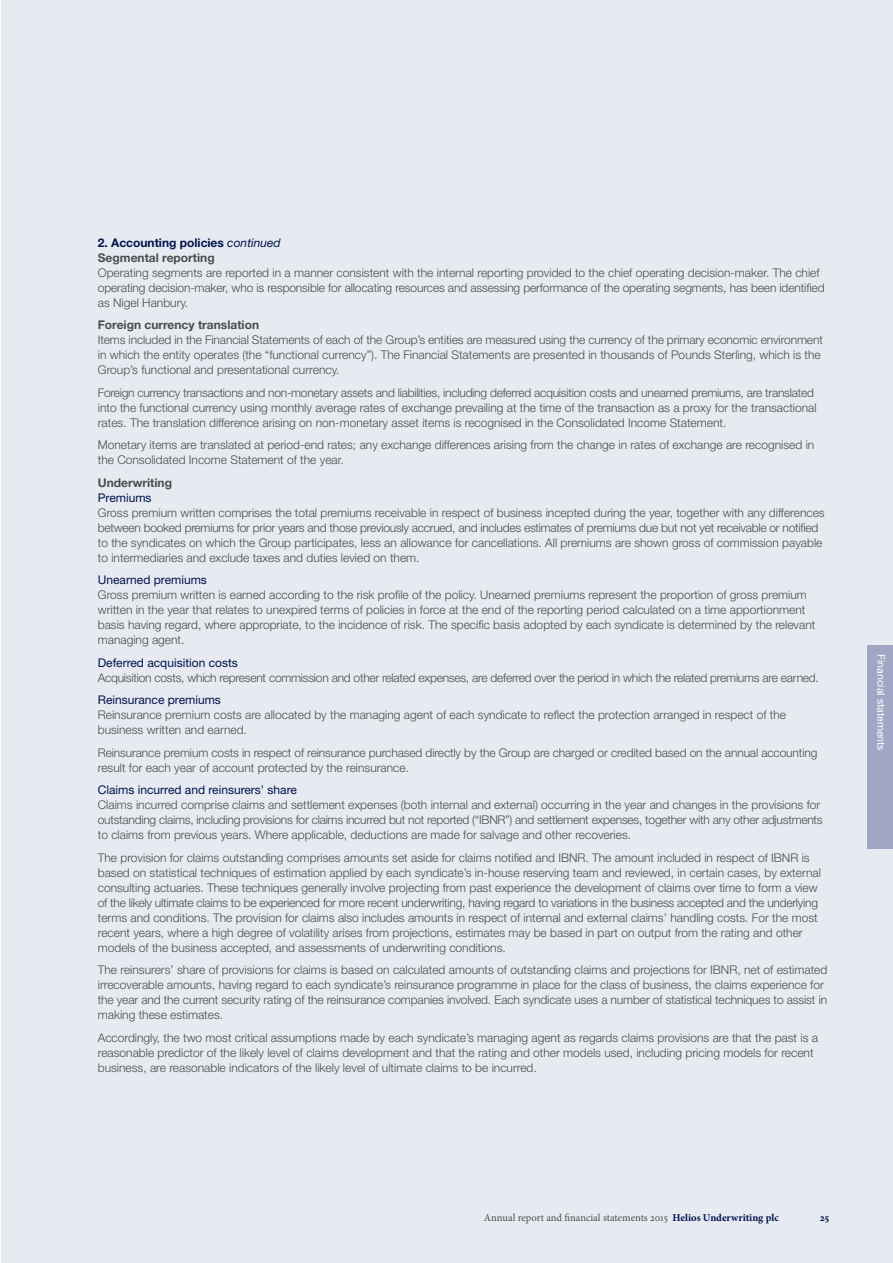
<style>
.page{position:relative;width:893px;height:1263px;background:#fff}
.page>*{position:absolute;margin:0;border:0;box-sizing:border-box;transform-origin:0 0}
.t1{font:300 12px/15px "Helvetica Neue LT Std";color:#4b4c4d}
.t2{font:300 12px "Helvetica Neue LT Std";letter-spacing:-.02em;color:#4b4c4d}
.t3{font:12px "Helvetica Neue LT Std";color:#00134d}
.t4{font:700 12px/15px "Helvetica Neue LT Std";color:#00134d}
.t5{font:700 12px "Helvetica Neue LT Std";color:#4b4c4d}
.t6{font:10.5px "Minion Pro";letter-spacing:-.005em;color:#4b4c4d}
.t7{font:10.5px "Helvetica Neue LT Std";color:#fff}
.t8{font:700 10.5px "Minion Pro";color:#00134d}
.s1{font-weight:400;font-style:italic}
.s2{color:#4b4c4d}
.s3{font-weight:700;color:#00134d}
</style>
<div class="page">
<div style="left:1px;top:0;width:892px;height:1263px;background:#e7eaf1"></div>
<div style="left:867px;top:645px;width:26px;height:204px;background:#a0a6c3"></div>
<p class="t4" style="left:98px;top:235px;width:184px">2. Accounting policies <span class="s1">continued<br></span><span class="s2">Segmental reporting</span></p>
<p class="t1" style="left:98px;top:265px;width:728px">Operating segments are reported in a manner consistent with the internal reporting provided to the chief operating decision-maker. The chief operating decision-maker, who is responsible for allocating resources and assessing performance of the operating segments, has been identified as Nigel Hanbury.</p>
<p class="t5" style="left:98px;top:317px;width:163px">Foreign currency translation</p>
<p class="t1" style="left:98px;top:332px;width:727px">Items included in the Financial Statements of each of the Group’s entities are measured using the currency of the primary economic environment in which the entity operates (the “functional currency”). The Financial Statements are presented in thousands of Pounds Sterling, which is the<br>Group’s functional and presentational currency.</p>
<p class="t1" style="left:98px;top:385px;width:720px">Foreign currency transactions and non-monetary assets and liabilities, including deferred acquisition costs and unearned premiums, are translated into the functional currency using monthly average rates of exchange prevailing at the time of the transaction as a proxy for the transactional rates. The translation difference arising on non-monetary asset items is recognised in the Consolidated Income Statement.</p>
<p class="t1" style="left:98px;top:437px;width:718px">Monetary items are translated at period-end rates; any exchange differences arising from the change in rates of exchange are recognised in the Consolidated Income Statement of the year.</p>
<p class="t5" style="left:98px;top:475px;width:76px">Underwriting</p>
<p class="t3" style="left:98px;top:490px;width:55px">Premiums</p>
<p class="t1" style="left:98px;top:505px;width:728px">Gross premium written comprises the total premiums receivable in respect of business incepted during the year, together with any differences between booked premiums for prior years and those previously accrued, and includes estimates of premiums due but not yet receivable or notified to the syndicates on which the Group participates, less an allowance for cancellations. All premiums are shown gross of commission payable to intermediaries and exclude taxes and duties levied on them.</p>
<p class="t3" style="left:98px;top:573px;width:111px">Unearned premiums</p>
<p class="t1" style="left:98px;top:587px;width:719px">Gross premium written is earned according to the risk profile of the policy. Unearned premiums represent the proportion of gross premium written in the year that relates to unexpired terms of policies in force at the end of the reporting period calculated on a time apportionment basis having regard, where appropriate, to the incidence of risk. The specific basis adopted by each syndicate is determined by the relevant managing agent.</p>
<p class="t3" style="left:98px;top:655px;width:142px">Deferred acquisition costs</p>
<p class="t2" style="left:98px;top:670px;width:723px">Acquisition costs, which represent commission and other related expenses, are deferred over the period in which the related premiums are earned.</p>
<p class="t3" style="left:98px;top:693px;width:125px">Reinsurance premiums</p>
<p class="t1" style="left:98px;top:707px;width:690px">Reinsurance premium costs are allocated by the managing agent of each syndicate to reflect the protection arranged in respect of the business written and earned.</p>
<p class="t1" style="left:98px;top:745px;width:721px">Reinsurance premium costs in respect of reinsurance purchased directly by the Group are charged or credited based on the annual accounting result for each year of account protected by the reinsurance.</p>
<p class="t3" style="left:98px;top:783px;width:201px">Claims incurred and reinsurers’ share</p>
<p class="t1" style="left:98px;top:797px;width:726px">Claims incurred comprise claims and settlement expenses (both internal and external) occurring in the year and changes in the provisions for outstanding claims, including provisions for claims incurred but not reported (“IBNR”) and settlement expenses, together with any other adjustments to claims from previous years. Where applicable, deductions are made for salvage and other recoveries.</p>
<p class="t1" style="left:98px;top:850px;width:725px">The provision for claims outstanding comprises amounts set aside for claims notified and IBNR. The amount included in respect of IBNR is based on statistical techniques of estimation applied by each syndicate’s in-house reserving team and reviewed, in certain cases, by external consulting actuaries. These techniques generally involve projecting from past experience the development of claims over time to form a view of the likely ultimate claims to be experienced for more recent underwriting, having regard to variations in the business accepted and the underlying terms and conditions. The provision for claims also includes amounts in respect of internal and external claims’ handling costs. For the most recent years, where a high degree of volatility arises from projections, estimates may be based in part on output from the rating and other models of the business accepted, and assessments of underwriting conditions.</p>
<p class="t1" style="left:98px;top:962px;width:731px">The reinsurers’ share of provisions for claims is based on calculated amounts of outstanding claims and projections for IBNR, net of estimated irrecoverable amounts, having regard to each syndicate’s reinsurance programme in place for the class of business, the claims experience for the year and the current security rating of the reinsurance companies involved. Each syndicate uses a number of statistical techniques to assist in making these estimates.</p>
<p class="t1" style="left:98px;top:1030px;width:722px">Accordingly, the two most critical assumptions made by each syndicate’s managing agent as regards claims provisions are that the past is a reasonable predictor of the likely level of claims development and that the rating and other models used, including pricing models for recent business, are reasonable indicators of the likely level of ultimate claims to be incurred.</p>
<p class="t7" style="left:887px;top:654px;width:98px;rotate:90deg">Financial statements</p>
<p class="t6" style="left:484px;top:1210px;width:296px">Annual report and financial statements 2015 <span class="s3">Helios Underwriting plc</span></p>
<p class="t8" style="left:820px;top:1210px;width:11px">25</p>
</div>
